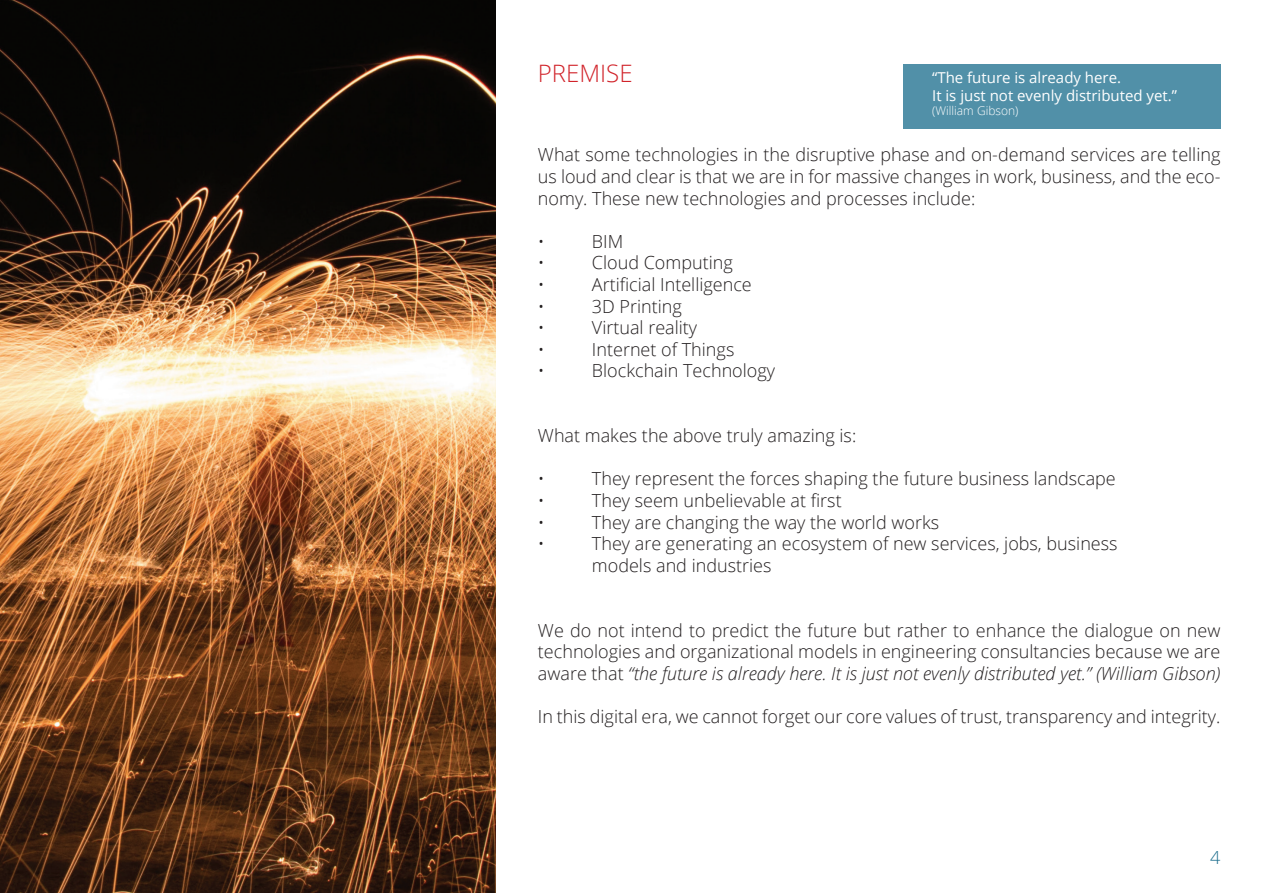
<style>
.page{position:relative;width:1263px;height:893px;background:#fff}
.page>*{position:absolute;margin:0;border:0;box-sizing:border-box;transform-origin:0 0}
.t1{font:300 24px "Open Sans";color:#d1232a}
.t2{font:300 18px/21.6px "Open Sans";color:#231f20;text-align:justify}
.t3{font:300 18px "Open Sans";color:#186b8b}
.t4{font:15px/18px "Open Sans";color:#fff}
.t5{font:300 12px "Open Sans";color:#fff}
.s1{font-style:italic}
</style>
<div class="page">
<div style="left:903px;top:64px;width:317px;height:65px;background:#5190a8"></div>
<img style="left:0;top:0;width:495px;height:893px">
<h1 class="t1" style="left:538px;top:57px;width:73px">PREMISE</h1>
<p class="t4" style="left:932px;top:68px;width:246px">“The future is already here.<br>It is just not evenly distributed yet.”</p>
<p class="t5" style="left:932px;top:103px;width:88px">(William Gibson)</p>
<p class="t2" style="left:538px;top:144px;width:684px">What some technologies in the disruptive phase and on-demand services are telling us loud and clear is that we are in for massive changes in work, business, and the eco&shy;nomy. These new technologies and processes include:</p>
<p class="t2" style="left:538px;top:230px;width:8px">•</p>
<p class="t2" style="left:592px;top:230px;width:33px">BIM</p>
<p class="t2" style="left:538px;top:252px;width:8px">•</p>
<p class="t2" style="left:592px;top:252px;width:142px">Cloud Computing</p>
<p class="t2" style="left:538px;top:273px;width:8px">•</p>
<p class="t2" style="left:592px;top:273px;width:161px">Artificial Intelligence</p>
<p class="t2" style="left:538px;top:295px;width:8px">•</p>
<p class="t2" style="left:592px;top:295px;width:92px">3D Printing</p>
<p class="t2" style="left:538px;top:316px;width:8px">•</p>
<p class="t2" style="left:592px;top:316px;width:107px">Virtual reality</p>
<p class="t2" style="left:538px;top:338px;width:8px">•</p>
<p class="t2" style="left:592px;top:338px;width:144px">Internet of Things</p>
<p class="t2" style="left:538px;top:360px;width:8px">•</p>
<p class="t2" style="left:592px;top:360px;width:185px">Blockchain Technology</p>
<p class="t2" style="left:538px;top:424px;width:320px">What makes the above truly amazing is:</p>
<p class="t2" style="left:538px;top:468px;width:8px">•</p>
<p class="t2" style="left:592px;top:468px;width:525px">They represent the forces shaping the future business landscape</p>
<p class="t2" style="left:538px;top:489px;width:8px">•</p>
<p class="t2" style="left:592px;top:489px;width:251px">They seem unbelievable at first</p>
<p class="t2" style="left:538px;top:511px;width:8px">•</p>
<p class="t2" style="left:592px;top:511px;width:349px">They are changing the way the world works</p>
<p class="t2" style="left:538px;top:532px;width:8px">•</p>
<p class="t2" style="left:592px;top:532px;width:527px">They are generating an ecosystem of new services, jobs, business models and industries</p>
<p class="t2" style="left:538px;top:619px;width:684px">We do not intend to predict the future but rather to enhance the dialogue on new technologies and organizational models in engineering consultancies because we are aware that <span class="s1">“the future is already here. It is just not evenly distributed yet.” (William Gibson)</span></p>
<p class="t2" style="left:538px;top:705px;width:684px">I n this digital era, we cannot forget our core values of trust, transparency and integrity.</p>
<p class="t3" style="left:1210px;top:845px;width:12px">4</p>
</div>
